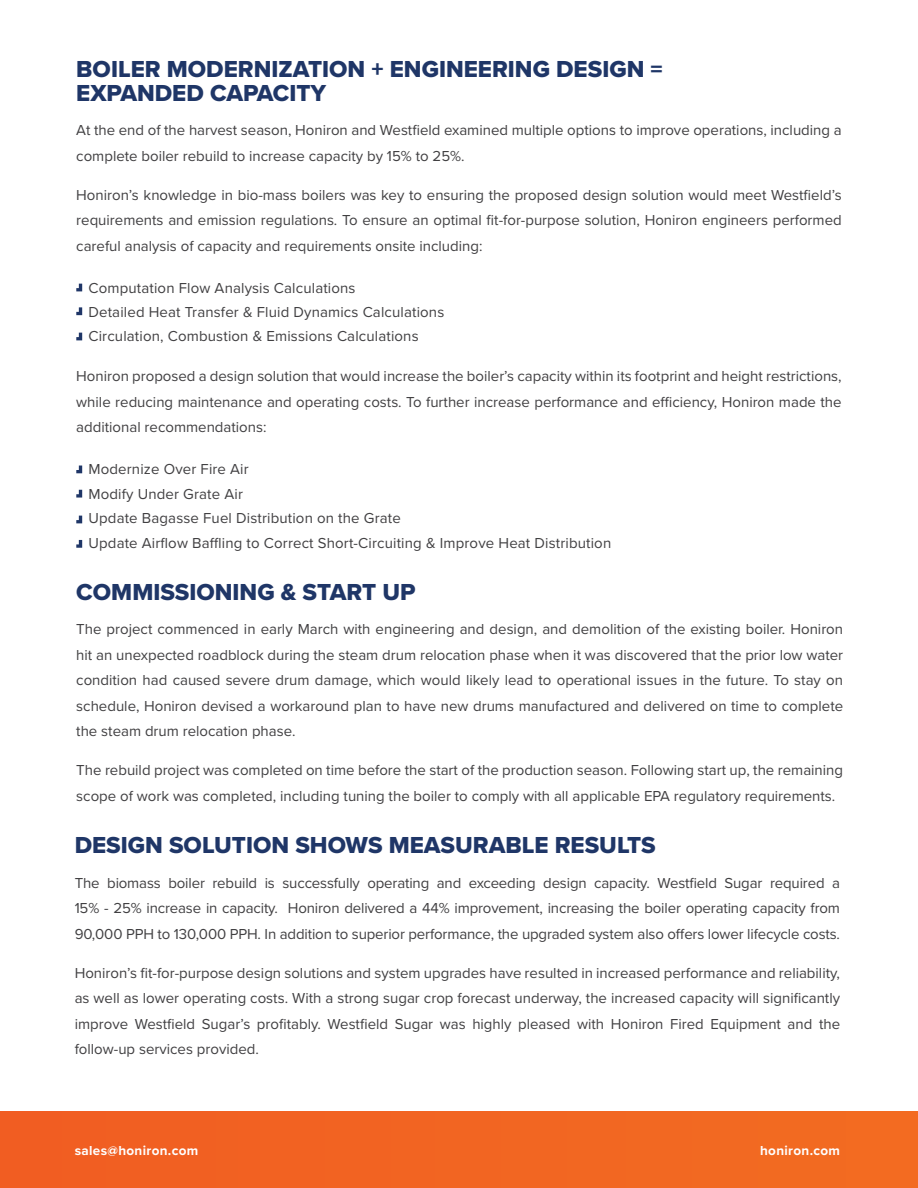
<style>
.page{position:relative;width:918px;height:1188px;background:#fff}
.page>*{position:absolute;margin:0;border:0;box-sizing:border-box;transform-origin:0 0}
.t1{font:24px/24px "Proxima Nova Extrabld";color:#1f3667}
.t2{font:15px/25.5px "Proxima Nova";color:#414042;text-align:justify}
.t3{font:700 13.5px "Proxima Nova";letter-spacing:.025em;color:#fff}
</style>
<div class="page">
<div style="left:0;top:1111px;width:918px;height:77px;background:#f26522"></div>
<svg style="left:76px;top:284px;width:6px;height:7px"></svg>
<svg style="left:76px;top:307px;width:6px;height:8px"></svg>
<svg style="left:76px;top:333px;width:6px;height:7px"></svg>
<svg style="left:76px;top:466px;width:6px;height:7px"></svg>
<svg style="left:76px;top:516px;width:6px;height:7px"></svg>
<svg style="left:76px;top:540px;width:6px;height:8px"></svg>
<svg style="left:76px;top:490px;width:6px;height:8px"></svg>
<h1 class="t1" style="left:76px;top:56px;width:588px">BOILER MODERNIZATION + ENGINEERING DESIGN =<br>EXPANDED CAPACITY</h1>
<p class="t2" style="left:76px;top:117px;width:767px">At the end of the harvest season, Honiron and Westfield examined multiple options to improve operations, including a complete boiler rebuild to increase capacity by 15% to 25%.</p>
<p class="t2" style="left:76px;top:181px;width:767px">Honiron’s knowledge in bio-mass boilers was key to ensuring the proposed design solution would meet Westfield’s requirements and emission regulations. To ensure an optimal fit-for-purpose solution, Honiron engineers performed careful analysis of capacity and requirements onsite including:</p>
<p class="t2" style="left:88px;top:275px;width:357px;line-height:24px;text-align:left">Computation Flow Analysis Calculations<br>Detailed Heat Transfer &amp; Fluid Dynamics Calculations<br>Circulation, Combustion &amp; Emissions Calculations</p>
<p class="t2" style="left:76px;top:363px;width:767px">Honiron proposed a design solution that would increase the boiler’s capacity within its footprint and height restrictions, while reducing maintenance and operating costs. To further increase performance and efficiency, Honiron made the additional recommendations:</p>
<p class="t2" style="left:88px;top:456px;width:524px;line-height:24.8px;text-align:left">Modernize Over Fire Air<br>Modify Under Grate Air<br>Update Bagasse Fuel Distribution on the Grate<br>Update Airflow Baffling to Correct Short-Circuiting &amp; Improve Heat Distribution</p>
<h1 class="t1" style="left:76px;top:579px;width:341px">COMMISSIONING &amp; START UP</h1>
<p class="t2" style="left:76px;top:616px;width:768px">The project commenced in early March with engineering and design, and demolition of the existing boiler. Honiron hit an unexpected roadblock during the steam drum relocation phase when it was discovered that the prior low water condition had caused severe drum damage, which would likely lead to operational issues in the future. To stay on schedule, Honiron devised a workaround plan to have new drums manufactured and delivered on time to complete the steam drum relocation phase.</p>
<p class="t2" style="left:76px;top:757px;width:768px">The rebuild project was completed on time before the start of the production season. Following start up, the remaining scope of work was completed, including tuning the boiler to comply with all applicable EPA regulatory requirements.</p>
<h1 class="t1" style="left:75px;top:833px;width:583px">DESIGN SOLUTION SHOWS MEASURABLE RESULTS</h1>
<p class="t2" style="left:75px;top:869px;width:767px">The biomass boiler rebuild is successfully operating and exceeding design capacity. Westfield Sugar required a 15% - 25% increase in capacity. Honiron delivered a 44% improvement, increasing the boiler operating capacity from 90,000 PPH to 130,000 PPH. In addition to superior performance, the upgraded system also offers lower lifecycle costs.</p>
<p class="t2" style="left:75px;top:959px;width:767px">Honiron’s fit-for-purpose design solutions and system upgrades have resulted in increased performance and reliability, as well as lower operating costs. With a strong sugar crop forecast underway, the increased capacity will significantly improve Westfield Sugar’s profitably. Westfield Sugar was highly pleased with Honiron Fired Equipment and the follow-up services provided.</p>
<p class="t3" style="left:75px;top:1140px;width:125px">sales@honiron.com</p>
<p class="t3" style="left:760px;top:1140px;width:82px">honiron.com</p>
</div>
